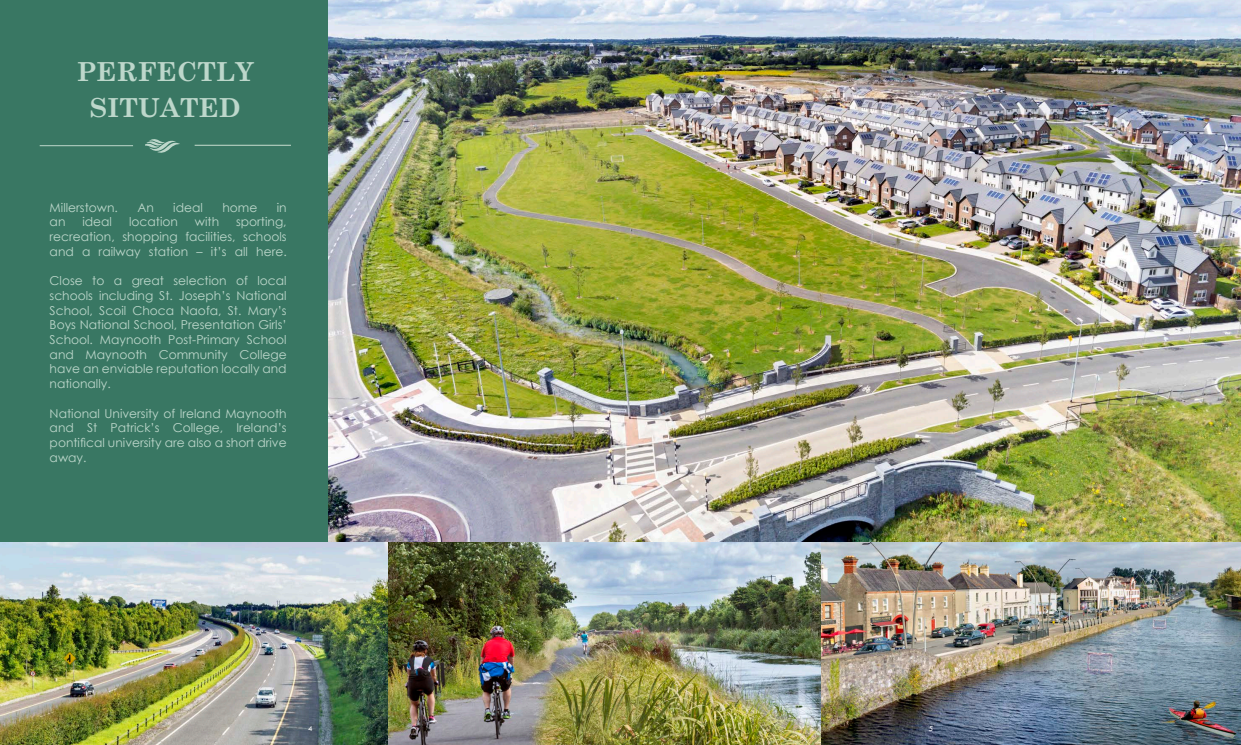
<style>
.page{position:relative;width:1241px;height:745px;background:#fff}
.page>*{position:absolute;margin:0;border:0;box-sizing:border-box;transform-origin:0 0}
.t1{font:700 26.25px "Century Schoolbook";color:#bdd7cb}
.t2{font:12.25px/14.7px "Century Gothic";color:#bdd7cb}
.t3{font:7.88px "Tw Cen";color:#fff}
</style>
<div class="page">
<div style="left:0;top:0;width:336px;height:744px;background:#397763"></div>
<svg style="left:146px;top:139px;width:34px;height:14px"></svg>
<hr style="left:195px;top:145px;width:96px;height:1px;background:#c8ddcf">
<hr style="left:40px;top:145px;width:93px;height:1px;background:#bdd7cb">
<img style="left:328px;top:0;width:912px;height:542px">
<img style="left:0;top:542px;width:388px;height:202px">
<img style="left:388px;top:542px;width:852px;height:202px">
<p class="t1" style="left:77px;top:51px;width:179px">PERFECTLY</p>
<p class="t1" style="left:90px;top:87px;width:152px">SITUATED</p>
<p class="t2" style="left:50px;top:199px;width:70px">Millerstown.</p>
<p class="t2" style="left:137px;top:199px;width:18px">An</p>
<p class="t2" style="left:173px;top:199px;width:31px">ideal</p>
<p class="t2" style="left:222px;top:199px;width:36px">home</p>
<p class="t2" style="left:277px;top:199px;width:11px">in</p>
<p class="t2" style="left:50px;top:214px;width:17px">an</p>
<p class="t2" style="left:82px;top:214px;width:31px">ideal</p>
<p class="t2" style="left:129px;top:214px;width:50px">location</p>
<p class="t2" style="left:195px;top:214px;width:26px">with</p>
<p class="t2" style="left:236px;top:214px;width:52px">sporting,</p>
<p class="t2" style="left:50px;top:229px;width:238px">recreation, shopping facilities, schools and a railway station – it’s all here.</p>
<p class="t2" style="left:50px;top:273px;width:238px;text-align:justify">Close to a great selection of local schools including St. Joseph’s National School, Scoil Choca Naofa, St. Mary’s Boys National School, Presentation Girls’ School. Maynooth Post-Primary School and Maynooth Community College have an enviable reputation locally and nationally.</p>
<p class="t2" style="left:50px;top:405px;width:238px">National University of Ireland Maynooth and St Patrick’s College, Ireland’s</p>
<p class="t2" style="left:50px;top:435px;width:238px">pontifical university are also a short drive away.</p>
<p class="t3" style="left:308px;top:723px;width:6px">4</p>
<p class="t3" style="left:928px;top:723px;width:6px">5</p>
</div>
